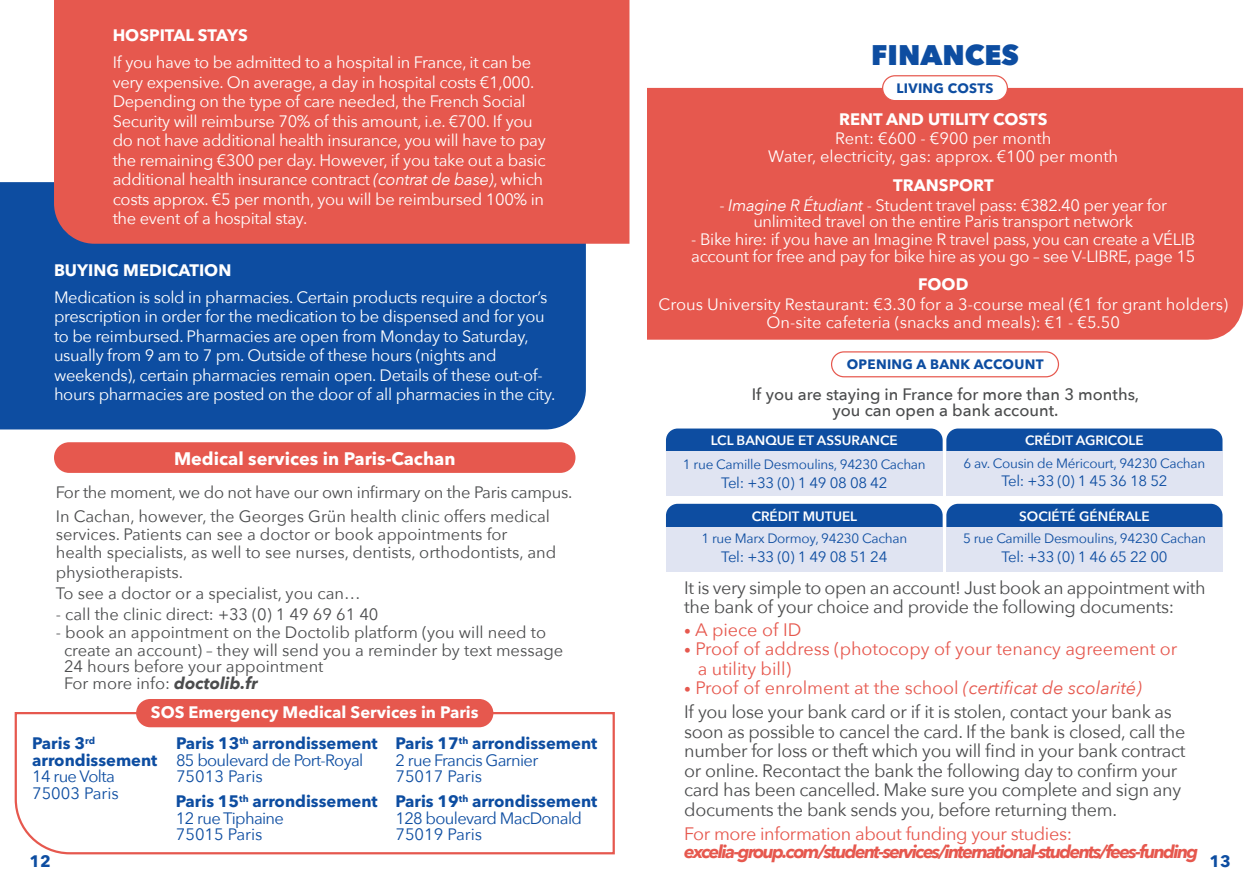
<style>
.page{position:relative;width:1259px;height:893px;background:#fff}
.page>*{position:absolute;margin:0;border:0;box-sizing:border-box;transform-origin:0 0}
.t1{font:800 28.35px "Avenir Next";color:#0d4da1}
.t2{font:18px/19.5px "Avenir Next";letter-spacing:-.02em;color:#4b4c4d}
.t3{font:18px/19.5px "Avenir Next";color:#e6584e}
.t4{font:italic 700 18px "Avenir Next";letter-spacing:-.09em;color:#e6584e}
.t5{font:18px "Avenir Next";letter-spacing:-.02em;color:#e6584e}
.t6{font:700 18px "Avenir Next LT Pro";color:#fff}
.t7{font:16.5px/19.5px "Avenir Next";letter-spacing:-.02em;color:#fff}
.t8{font:16.5px/18px "Avenir Next";color:#4b4c4d}
.t9{font:16.5px/18px "Avenir Next";color:#fff;text-align:center}
.t10{font:16.5px/16.5px "Avenir Next";letter-spacing:-.04em;color:#0d4da1}
.t11{font:700 16.5px/31.2px "Avenir Next LT Pro";color:#fff}
.t12{font:700 16.5px/16.5px "Avenir Next LT Pro";color:#0d4da1}
.t13{font:500 16.5px/16.5px "Avenir Next";color:#4b4c4d;text-align:center}
.t14{font:15px "Avenir Next";letter-spacing:-.02em;color:#0d4da1}
.t15{font:13.5px "Avenir Next";letter-spacing:-.02em;color:#0d4da1}
.t16{font:600 13.5px "Avenir Next";color:#fff}
.t17{font:700 13.5px "Avenir Next LT Pro";letter-spacing:.02em;color:#0d4da1}
.s1{font-style:italic}
.s2{font-weight:700;font-style:italic}
.s3{font-size:13.5px}
.s4{font-size:13.5px;color:#e6584e}
.s5{color:#e6584e}
.s6{font-style:italic;color:#e6584e}
.s7{color:#0d4da1}
</style>
<div class="page">
<svg style="left:14px;top:711px;width:601px;height:144px"></svg>
<div style="left:136px;top:699px;width:357px;height:28px;background:#e6584e;border-radius:14px"></div>
<div style="left:54px;top:442px;width:521px;height:31px;background:#e6584e;border-radius:15px"></div>
<div style="left:0;top:182px;width:586px;height:247px;background:#0d4da1"></div>
<div style="left:54px;top:0;width:575px;height:244px;background:#e6584e"></div>
<div style="left:647px;top:88px;width:596px;height:252px;background:#e6584e"></div>
<div style="left:666px;top:452px;width:276px;height:44px;background:#e0e4f2"></div>
<div style="left:666px;top:527px;width:276px;height:44px;background:#e0e4f2"></div>
<svg style="left:666px;top:428px;width:556px;height:24px;background:#1e59a7"></svg>
<div style="left:666px;top:504px;width:556px;height:23px;background:#0d4da1"></div>
<div style="left:946px;top:452px;width:276px;height:44px;background:#e0e4f2"></div>
<div style="left:946px;top:527px;width:276px;height:44px;background:#e0e4f2"></div>
<div style="left:882px;top:76px;width:125px;height:25px;background:#fff;border-radius:12px"></div>
<div style="left:882px;top:75px;width:126px;height:26px;border:1px solid #e6584e;border-radius:12px"></div>
<div style="left:831px;top:351px;width:228px;height:26px;border:1px solid #e6584e;border-radius:12px"></div>
<p class="t11" style="left:113px;top:20px;width:137px">HOSPITAL STAYS</p>
<p class="t7" style="left:113px;top:52px;width:434px">If you have to be admitted to a hospital in France, it can be very expensive. On average, a day in hospital costs €1,000.<br>Depending on the type of care needed, the French Social Security will reimburse 70% of this amount, i.e. €700. If you do not have additional health insurance, you will have to pay the remaining €300 per day. However, if you take out a basic additional health insurance contract <span class="s1">(contrat de base)</span>, which costs approx. €5 per month, you will be reimbursed 100% in the event of a hospital stay.</p>
<p class="t11" style="left:54px;top:254px;width:179px">BUYING MEDICATION</p>
<p class="t7" style="left:54px;top:287px;width:503px">Medication is sold in pharmacies. Certain products require a doctor’s prescription in order for the medication to be dispensed and for you to be reimbursed. Pharmacies are open from Monday to Saturday, usually from 9 am to 7 pm. Outside of these hours (nights and weekends), certain pharmacies remain open. Details of these out-of&shy;hours pharmacies are posted on the door of all pharmacies in the city.</p>
<h1 class="t1" style="left:871px;top:37px;width:149px">FINANCES</h1>
<p class="t17" style="left:896px;top:80px;width:98px">LIVING COSTS</p>
<p class="t11" style="left:839px;top:103px;width:210px">RENT AND UTILITY COSTS</p>
<p class="t9" style="left:768px;top:129px;width:351px">Rent: €600 - €900 per month<br>Water, electricity, gas: approx. €100 per month</p>
<p class="t11" style="left:893px;top:169px;width:102px">TRANSPORT</p>
<p class="t7" style="left:719px;top:196px;width:449px;line-height:16.5px;text-align:center">- <span class="s1">Imagine R Étudiant</span> - Student travel pass: €382.40 per year for unlimited travel on the entire Paris transport network</p>
<p class="t7" style="left:691px;top:230px;width:505px;line-height:16.5px">- Bike hire: if you have an Imagine R travel pass, you can create a VÉLIB account for free and pay for bike hire as you go – see V-LIBRE, page 15</p>
<p class="t11" style="left:918px;top:269px;width:52px">FOOD</p>
<p class="t9" style="left:658px;top:294px;width:571px">Crous University Restaurant: €3.30 for a 3-course meal (€1 for grant holders)<br>On-site cafeteria (snacks and meals): €1 - €5.50</p>
<p class="t17" style="left:847px;top:356px;width:198px">OPENING A BANK ACCOUNT</p>
<p class="t13" style="left:751px;top:385px;width:389px">If you are staying in France for more than 3 months, you can open a bank account.</p>
<p class="t16" style="left:711px;top:429px;width:188px">LCL BANQUE ET ASSURANCE</p>
<p class="t16" style="left:1025px;top:429px;width:120px">CRÉDIT AGRICOLE</p>
<p class="t6" style="left:174px;top:447px;width:283px">Medical services in Paris-Cachan</p>
<p class="t8" style="left:56px;top:479px;width:518px;line-height:24px">For the moment, we do not have our own infirmary on the Paris campus.<br>In Cachan, however, the Georges Grün health clinic offers medical</p>
<p class="t8" style="left:56px;top:524px;width:502px">services. Patients can see a doctor or book appointments for health specialists, as well to see nurses, dentists, orthodontists, and</p>
<p class="t8" style="left:56px;top:561px;width:306px;line-height:21px">physiotherapists.<br>To see a doctor or a specialist, you can…</p>
<p class="t8" style="left:56px;top:604px;width:324px">- call the clinic direct: +33 (0) 1 49 69 61 40</p>
<p class="t8" style="left:64px;top:622px;width:501px;text-indent:-8px">- book an appointment on the Doctolib platform (you will need to create an account) – they will send you a reminder by text message</p>
<p class="t8" style="left:64px;top:657px;width:261px;line-height:16.5px">24 hours before your appointment<br>For more info: <span class="s2">doctolib.fr</span></p>
<p class="t15" style="left:963px;top:451px;width:243px">6 av. Cousin de Méricourt, 94230 Cachan</p>
<p class="t14" style="left:1001px;top:468px;width:168px">Tel: +33 (0) 1 45 36 18 52</p>
<p class="t15" style="left:683px;top:453px;width:244px">1 rue Camille Desmoulins, 94230 Cachan</p>
<p class="t14" style="left:721px;top:470px;width:168px">Tel: +33 (0) 1 49 08 08 42</p>
<p class="t16" style="left:751px;top:504px;width:107px">CRÉDIT MUTUEL</p>
<p class="t16" style="left:1019px;top:504px;width:132px">SOCIÉTÉ GÉNÉRALE</p>
<p class="t15" style="left:701px;top:527px;width:207px">1 rue Marx Dormoy, 94230 Cachan</p>
<p class="t14" style="left:721px;top:544px;width:168px">Tel: +33 (0) 1 49 08 51 24</p>
<p class="t15" style="left:963px;top:527px;width:244px">5 rue Camille Desmoulins, 94230 Cachan</p>
<p class="t14" style="left:1001px;top:544px;width:168px">Tel: +33 (0) 1 46 65 22 00</p>
<p class="t2" style="left:684px;top:577px;width:523px">It is very simple to open an account! Just book an appointment with the bank of your choice and provide the following documents:</p>
<p class="t3" style="left:684px;top:619px;width:119px"><span class="s3">•</span> A piece of ID</p>
<p class="t3" style="left:698px;top:639px;width:481px;text-indent:-14px"><span class="s3">•</span> Proof of address (photocopy of your tenancy agreement or a utility bill)</p>
<p class="t2" style="left:684px;top:675px;width:489px;line-height:24px"><span class="s4">•</span> <span class="s5">Proof of enrolment at the school</span> <span class="s6">(certificat de scolarité)<br></span>If you lose your bank card or if it is stolen, contact your bank as</p>
<p class="t2" style="left:684px;top:721px;width:503px">soon as possible to cancel the card. If the bank is closed, call the number for loss or theft which you will find in your bank contract or online. Recontact the bank the following day to confirm your card has been cancelled. Make sure you complete and sign any documents the bank sends you, before returning them.</p>
<p class="t5" style="left:684px;top:819px;width:389px">For more information about funding your studies:</p>
<p class="t4" style="left:684px;top:836px;width:515px">excelia-group.com/student-services/international-students/fees-funding</p>
<p class="t11" style="left:395px;top:697px;width:203px;text-indent:-244px">SOS Emergency Medical Services in Paris<br><span class="s7">Paris 17</span><sup>th</sup> <span class="s7">arrondissement</span></p>
<p class="t10" style="left:395px;top:751px;width:144px">2 rue Francis Garnier<br>75017 Paris</p>
<p class="t12" style="left:395px;top:793px;width:203px">Paris 19<sup>th</sup> arrondissement</p>
<p class="t10" style="left:395px;top:809px;width:188px">128 boulevard MacDonald<br>75019 Paris</p>
<p class="t12" style="left:32px;top:735px;width:127px">Paris 3<sup>rd </sup>arrondissement</p>
<p class="t10" style="left:32px;top:768px;width:88px">14 rue Volta<br>75003 Paris</p>
<p class="t12" style="left:176px;top:735px;width:203px">Paris 13<sup>th</sup> arrondissement</p>
<p class="t10" style="left:176px;top:751px;width:189px">85 boulevard de Port-Royal<br>75013 Paris</p>
<p class="t12" style="left:176px;top:793px;width:203px">Paris 15<sup>th</sup> arrondissement</p>
<p class="t10" style="left:176px;top:809px;width:110px">12 rue Tiphaine<br>75015 Paris</p>
<p class="t12" style="left:29px;top:853px;width:23px">12</p>
<p class="t12" style="left:1209px;top:853px;width:23px">13</p>
</div>
